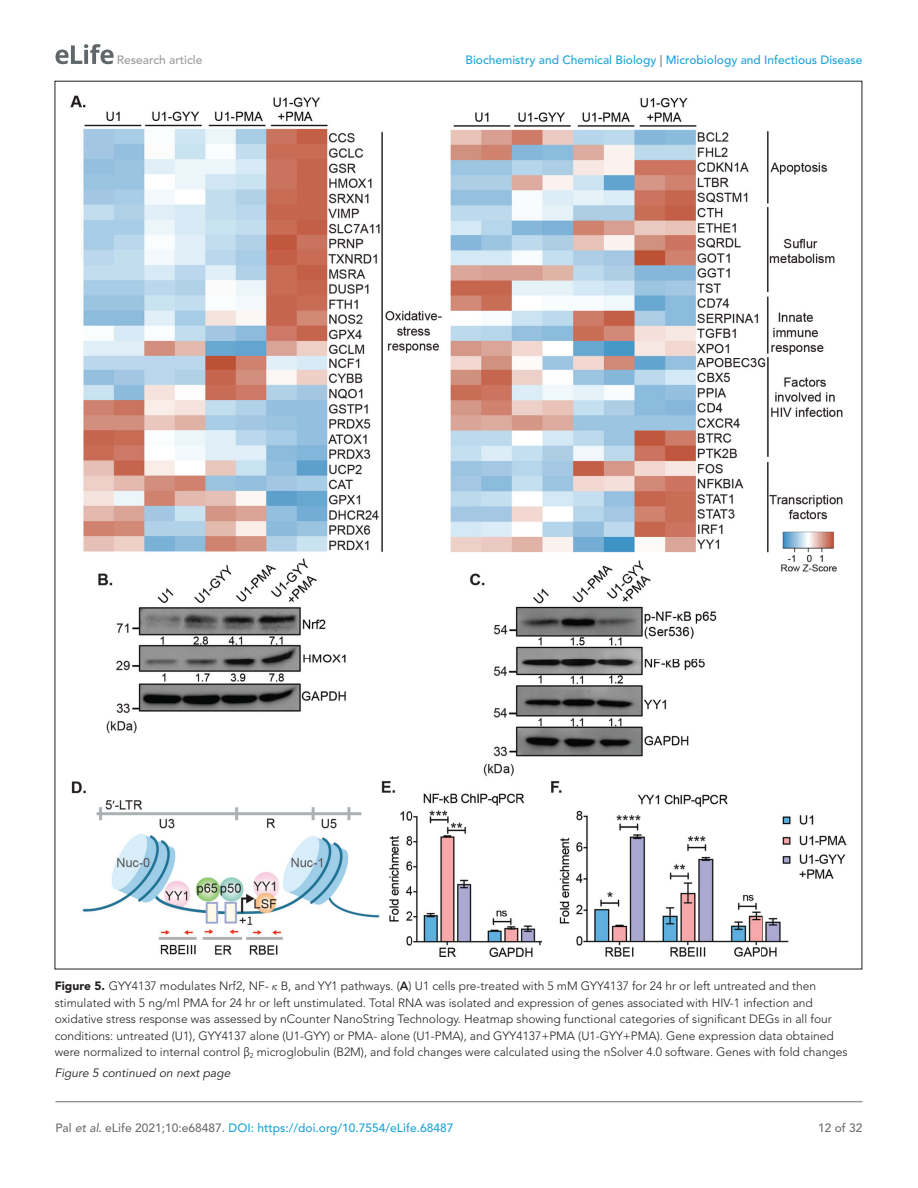
<style>
.page{position:relative;width:918px;height:1188px;background:#fff}
.page>*{position:absolute;margin:0;border:0;box-sizing:border-box;transform-origin:0 0}
.t1{font:300 12px/16.5px "Avenir LT Std";color:#231f20}
.t2{font:500 12px "Avenir LT Std";color:#1ea4d7}
.t3{font:italic 12px "Avenir LT Std";color:#231f20}
.t4{font:500 12px "Avenir LT Std";color:#9a9a9a}
.t5{font:500 12px "Avenir LT Std";color:#6e6e70}
.s1{color:#6e6e70}
.s2{font-weight:900}
.s3{font-family:"MS Mincho";font-weight:400}
.s4{font-weight:800}
.s5{font-family:"Segoe UI"}
.s6{font-style:italic;color:#6e6e70}
</style>
<div class="page">
<svg style="left:56px;top:44px;width:58px;height:20px"></svg>
<hr style="left:56px;top:1101px;width:806px;height:1px;background:#6e6e70">
<img style="left:70px;top:95px;width:777px;height:862px">
<p class="t4" style="left:117px;top:53px;width:87px">Research article</p>
<p class="t2" style="left:465px;top:53px;width:398px">Biochemistry and Chemical Biology <span class="s1">|</span> Microbiology and Infectious Disease</p>
<p class="t1" style="left:55px;top:978px;width:794px"><span class="s2">Figure 5.</span> GYY4137 modulates Nrf2, NF-<span class="s3">κ</span>B, and YY1 pathways. (<span class="s4">A</span>) U1 cells pre-treated with 5 mM GYY4137 for 24 hr or left untreated and then stimulated with 5 ng/ml PMA for 24 hr or left unstimulated. Total RNA was isolated and expression of genes associated with HIV-1 infection and oxidative stress response was assessed by nCounter NanoString Technology. Heatmap showing functional categories of significant DEGs in all four conditions: untreated (U1), GYY4137 alone (U1-GYY) or PMA- alone (U1-PMA), and GYY4137+PMA (U1-GYY+PMA). Gene expression data obtained were normalized to internal control <span class="s5">β</span><sub>2</sub> microglobulin (B2M), and fold changes were calculated using the nSolver 4.0 software. Genes with fold changes</p>
<p class="t3" style="left:55px;top:1066px;width:177px">Figure 5 continued on next page</p>
<p class="t2" style="left:56px;top:1121px;width:399px"><span class="s1">Pal</span> <span class="s6">et al</span><span class="s1">. eLife 2021;10:e68487.</span> DOI: https://doi.org/10.7554/eLife.68487</p>
<p class="t5" style="left:818px;top:1121px;width:46px">12 of 32</p>
</div>
